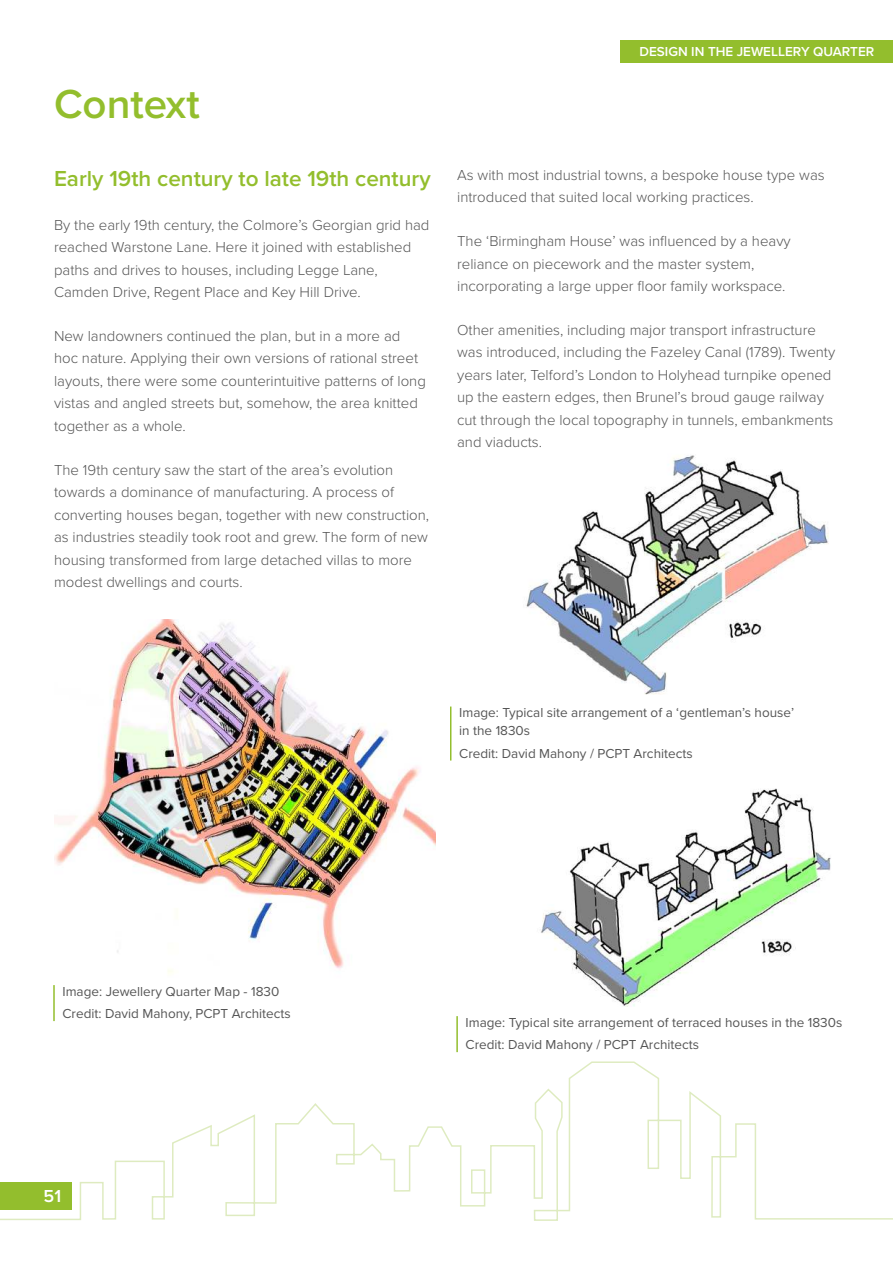
<style>
.page{position:relative;width:893px;height:1263px;background:#fff}
.page>*{position:absolute;margin:0;border:0;box-sizing:border-box;transform-origin:0 0}
.t1{font:600 42px "Proxima Nova";color:#93be2d}
.t2{font:600 22.5px "Proxima Nova";color:#93be2d}
.t3{font:600 18px "Proxima Nova";color:#fff}
.t4{font:300 15px/22.5px "Proxima Nova";color:#555}
.t5{font:13.5px/22.5px "Proxima Nova";color:#555}
.t6{font:600 13.5px "Proxima Nova";color:#fff}
</style>
<div class="page">
<div style="left:621px;top:40px;width:272px;height:23px;background:#93be2d"></div>
<svg style="left:0;top:1061px;width:893px;height:160px"></svg>
<img style="left:54px;top:620px;width:382px;height:354px">
<hr style="left:53px;top:985px;width:2px;height:36px;background:#93be2d">
<img style="left:526px;top:455px;width:303px;height:240px">
<img style="left:541px;top:788px;width:290px;height:219px">
<hr style="left:450px;top:706px;width:1px;height:54px;background:#93be2d">
<hr style="left:456px;top:1016px;width:2px;height:36px;background:#93be2d">
<h1 class="t1" style="left:54px;top:86px;width:147px">Context</h1>
<h2 class="t2" style="left:54px;top:169px;width:378px">Early 19th century to late 19th century</h2>
<p class="t4" style="left:54px;top:214px;width:377px">By the early 19th century, the Colmore’s Georgian grid had reached Warstone Lane. Here it joined with established paths and drives to houses, including Legge Lane, Camden Drive, Regent Place and Key Hill Drive.</p>
<p class="t4" style="left:54px;top:325px;width:373px">New landowners continued the plan, but in a more ad hoc nature. Applying their own versions of rational street layouts, there were some counterintuitive patterns of long vistas and angled streets but, somehow, the area knitted together as a whole.</p>
<p class="t4" style="left:54px;top:459px;width:377px">The 19th century saw the start of the area’s evolution towards a dominance of manufacturing. A process of converting houses began, together with new construction, as industries steadily took root and grew. The form of new housing transformed from large detached villas to more modest dwellings and courts.</p>
<p class="t6" style="left:640px;top:46px;width:236px">DESIGN IN THE JEWELLERY QUARTER</p>
<p class="t4" style="left:457px;top:164px;width:369px">As with most industrial towns, a bespoke house type was introduced that suited local working practices.</p>
<p class="t4" style="left:457px;top:231px;width:335px">The ‘Birmingham House’ was influenced by a heavy reliance on piecework and the master system, incorporating a large upper floor family workspace.</p>
<p class="t4" style="left:457px;top:319px;width:380px">Other amenities, including major transport infrastructure was introduced, including the Fazeley Canal (1789). Twenty years later, Telford’s London to Holyhead turnpike opened up the eastern edges, then Brunel’s broud gauge railway cut through the local topography in tunnels, embankments and viaducts.</p>
<p class="t5" style="left:459px;top:704px;width:336px;line-height:18px">Image: Typical site arrangement of a ‘gentleman’s house’ in the 1830s</p>
<p class="t5" style="left:459px;top:743px;width:235px">Credit: David Mahony / PCPT Architects</p>
<p class="t5" style="left:63px;top:981px;width:230px">Image: Jewellery Quarter Map - 1830<br>Credit: David Mahony, PCPT Architects</p>
<p class="t3" style="left:44px;top:1188px;width:19px">51</p>
<p class="t5" style="left:466px;top:1012px;width:378px">Image: Typical site arrangement of terraced houses in the 1830s<br>Credit: David Mahony / PCPT Architects</p>
</div>
